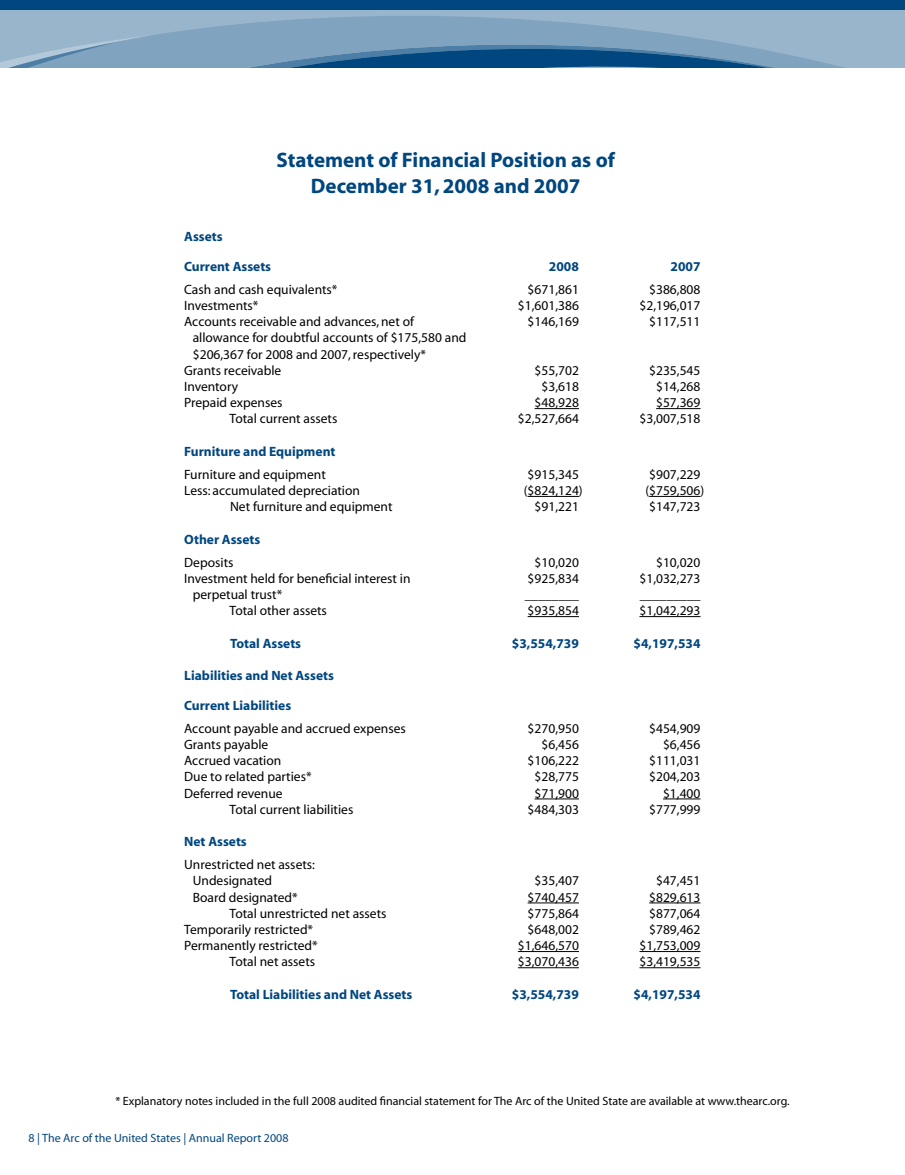
<style>
.page{position:relative;width:905px;height:1175px;background:#fff}
.page>*{position:absolute;margin:0;border:0;box-sizing:border-box;transform-origin:0 0}
.t1{font:700 21px/25.2px "Myriad";color:#00467f;text-align:center}
.t2{font:13.5px/16.2px "Myriad";color:#000}
.t3{font:700 13.5px/29.7px "Myriad";color:#00467f}
.t4{font:12px "Myriad";color:#000}
.t5{font:12px "Myriad";color:#00467f}
</style>
<div class="page">
<hr style="left:534px;top:408px;width:45px;height:1px;background:#000">
<hr style="left:656px;top:408px;width:44px;height:1px;background:#000">
<hr style="left:527px;top:496px;width:52px;height:1px;background:#000">
<hr style="left:649px;top:496px;width:51px;height:1px;background:#000">
<hr style="left:527px;top:616px;width:52px;height:1px;background:#000">
<hr style="left:639px;top:616px;width:61px;height:1px;background:#000">
<hr style="left:534px;top:798px;width:45px;height:1px;background:#000">
<hr style="left:663px;top:798px;width:37px;height:1px;background:#000">
<hr style="left:527px;top:902px;width:52px;height:1px;background:#000">
<hr style="left:649px;top:902px;width:51px;height:1px;background:#000">
<hr style="left:518px;top:951px;width:61px;height:1px;background:#000">
<hr style="left:639px;top:951px;width:61px;height:1px;background:#000">
<hr style="left:518px;top:967px;width:61px;height:1px;background:#000">
<hr style="left:639px;top:967px;width:61px;height:1px;background:#000">
<div style="left:0;top:0;width:904px;height:68px;background:#00467f"></div>
<svg style="left:0;top:10px;width:904px;height:25px;fill:#99b5cc"></svg>
<svg style="left:0;top:35px;width:904px;height:33px"></svg>
<h1 class="t1" style="left:276px;top:148px;width:340px">Statement of Financial Position as of<br>December 31, 2008 and 2007</h1>
<p class="t3" style="left:184px;top:222px;width:88px">Assets<br>Current Assets</p>
<p class="t3" style="left:549px;top:252px;width:31px">2008</p>
<p class="t3" style="left:670px;top:252px;width:31px">2007</p>
<p class="t2" style="left:184px;top:282px;width:155px">Cash and cash equivalents*</p>
<p class="t2" style="left:527px;top:282px;width:53px">$671,861</p>
<p class="t2" style="left:649px;top:282px;width:53px">$386,808</p>
<p class="t2" style="left:184px;top:298px;width:76px">Investments*</p>
<p class="t2" style="left:518px;top:298px;width:62px">$1,601,386</p>
<p class="t2" style="left:639px;top:298px;width:62px">$2,196,017</p>
<p class="t2" style="left:184px;top:314px;width:231px">Accounts receivable and advances, net of</p>
<p class="t2" style="left:527px;top:314px;width:53px">$146,169</p>
<p class="t2" style="left:649px;top:314px;width:53px">$117,511</p>
<p class="t2" style="left:193px;top:330px;width:275px">allowance for doubtful accounts of $175,580 and</p>
<p class="t2" style="left:193px;top:346px;width:235px">$206,367 for 2008 and 2007, respectively*</p>
<p class="t2" style="left:184px;top:363px;width:99px">Grants receivable</p>
<p class="t2" style="left:534px;top:363px;width:46px">$55,702</p>
<p class="t2" style="left:649px;top:363px;width:53px">$235,545</p>
<p class="t2" style="left:184px;top:379px;width:55px">Inventory</p>
<p class="t2" style="left:541px;top:379px;width:39px">$3,618</p>
<p class="t2" style="left:656px;top:379px;width:46px">$14,268</p>
<p class="t2" style="left:184px;top:395px;width:100px">Prepaid expenses</p>
<p class="t2" style="left:534px;top:395px;width:46px">$48,928</p>
<p class="t2" style="left:656px;top:395px;width:46px">$57,369</p>
<p class="t2" style="left:229px;top:411px;width:109px">Total current assets</p>
<p class="t2" style="left:518px;top:411px;width:62px">$2,527,664</p>
<p class="t2" style="left:639px;top:411px;width:62px">$3,007,518</p>
<p class="t3" style="left:184px;top:437px;width:153px">Furniture and Equipment</p>
<p class="t2" style="left:184px;top:467px;width:143px">Furniture and equipment</p>
<p class="t2" style="left:527px;top:467px;width:53px">$915,345</p>
<p class="t2" style="left:649px;top:467px;width:53px">$907,229</p>
<p class="t2" style="left:184px;top:483px;width:177px">Less: accumulated depreciation</p>
<p class="t2" style="left:524px;top:483px;width:60px">($824,124)</p>
<p class="t2" style="left:645px;top:483px;width:60px">($759,506)</p>
<p class="t2" style="left:230px;top:499px;width:164px">Net furniture and equipment</p>
<p class="t2" style="left:534px;top:499px;width:46px">$91,221</p>
<p class="t2" style="left:649px;top:499px;width:53px">$147,723</p>
<p class="t3" style="left:184px;top:525px;width:78px">Other Assets</p>
<p class="t2" style="left:184px;top:554px;width:51px">Deposits</p>
<p class="t2" style="left:534px;top:554px;width:46px">$10,020</p>
<p class="t2" style="left:656px;top:554px;width:46px">$10,020</p>
<p class="t2" style="left:184px;top:571px;width:228px">Investment held for beneficial interest in</p>
<p class="t2" style="left:527px;top:571px;width:53px">$925,834</p>
<p class="t2" style="left:639px;top:571px;width:62px">$1,032,273</p>
<p class="t2" style="left:193px;top:587px;width:91px">perpetual trust*</p>
<p class="t2" style="left:525px;top:587px;width:55px">________</p>
<p class="t2" style="left:639px;top:587px;width:62px">_________</p>
<p class="t2" style="left:229px;top:603px;width:99px">Total other assets</p>
<p class="t2" style="left:527px;top:603px;width:53px">$935,854</p>
<p class="t2" style="left:639px;top:603px;width:62px">$1,042,293</p>
<p class="t3" style="left:230px;top:628px;width:73px">Total Assets</p>
<p class="t3" style="left:512px;top:628px;width:68px">$3,554,739</p>
<p class="t3" style="left:633px;top:628px;width:68px">$4,197,534</p>
<p class="t3" style="left:184px;top:661px;width:151px">Liabilities and Net Assets</p>
<p class="t3" style="left:184px;top:691px;width:108px">Current Liabilities</p>
<p class="t2" style="left:184px;top:720px;width:223px">Account payable and accrued expenses</p>
<p class="t2" style="left:527px;top:720px;width:53px">$270,950</p>
<p class="t2" style="left:649px;top:720px;width:53px">$454,909</p>
<p class="t2" style="left:184px;top:737px;width:86px">Grants payable</p>
<p class="t2" style="left:541px;top:737px;width:39px">$6,456</p>
<p class="t2" style="left:663px;top:737px;width:39px">$6,456</p>
<p class="t2" style="left:184px;top:753px;width:99px">Accrued vacation</p>
<p class="t2" style="left:527px;top:753px;width:53px">$106,222</p>
<p class="t2" style="left:649px;top:753px;width:53px">$111,031</p>
<p class="t2" style="left:184px;top:769px;width:129px">Due to related parties*</p>
<p class="t2" style="left:534px;top:769px;width:46px">$28,775</p>
<p class="t2" style="left:649px;top:769px;width:53px">$204,203</p>
<p class="t2" style="left:184px;top:785px;width:100px">Deferred revenue</p>
<p class="t2" style="left:534px;top:785px;width:46px">$71,900</p>
<p class="t2" style="left:663px;top:785px;width:39px">$1,400</p>
<p class="t2" style="left:229px;top:801px;width:125px">Total current liabilities</p>
<p class="t2" style="left:527px;top:801px;width:53px">$484,303</p>
<p class="t2" style="left:649px;top:801px;width:53px">$777,999</p>
<p class="t3" style="left:184px;top:827px;width:64px">Net Assets</p>
<p class="t2" style="left:193px;top:857px;width:124px;text-indent:-9px">Unrestricted net assets:<br>Undesignated</p>
<p class="t2" style="left:534px;top:873px;width:46px">$35,407</p>
<p class="t2" style="left:656px;top:873px;width:46px">$47,451</p>
<p class="t2" style="left:193px;top:889px;width:106px">Board designated*</p>
<p class="t2" style="left:527px;top:889px;width:53px">$740,457</p>
<p class="t2" style="left:649px;top:889px;width:53px">$829,613</p>
<p class="t2" style="left:229px;top:905px;width:158px">Total unrestricted net assets</p>
<p class="t2" style="left:527px;top:905px;width:53px">$775,864</p>
<p class="t2" style="left:649px;top:905px;width:53px">$877,064</p>
<p class="t2" style="left:184px;top:922px;width:130px">Temporarily restricted*</p>
<p class="t2" style="left:527px;top:922px;width:53px">$648,002</p>
<p class="t2" style="left:649px;top:922px;width:53px">$789,462</p>
<p class="t2" style="left:184px;top:938px;width:135px">Permanently restricted*</p>
<p class="t2" style="left:518px;top:938px;width:62px">$1,646,570</p>
<p class="t2" style="left:639px;top:938px;width:62px">$1,753,009</p>
<p class="t2" style="left:229px;top:954px;width:87px">Total net assets</p>
<p class="t2" style="left:518px;top:954px;width:62px">$3,070,436</p>
<p class="t2" style="left:639px;top:954px;width:62px">$3,419,535</p>
<p class="t3" style="left:230px;top:979px;width:184px">Total Liabilities and Net Assets</p>
<p class="t3" style="left:512px;top:979px;width:68px">$3,554,739</p>
<p class="t3" style="left:633px;top:979px;width:68px">$4,197,534</p>
<p class="t4" style="left:115px;top:1095px;width:675px">* Explanatory notes included in the full 2008 audited financial statement for The Arc of the United State are available at www.thearc.org.</p>
<p class="t5" style="left:28px;top:1132px;width:261px">8 | The Arc of the United States | Annual Report 2008</p>
</div>
